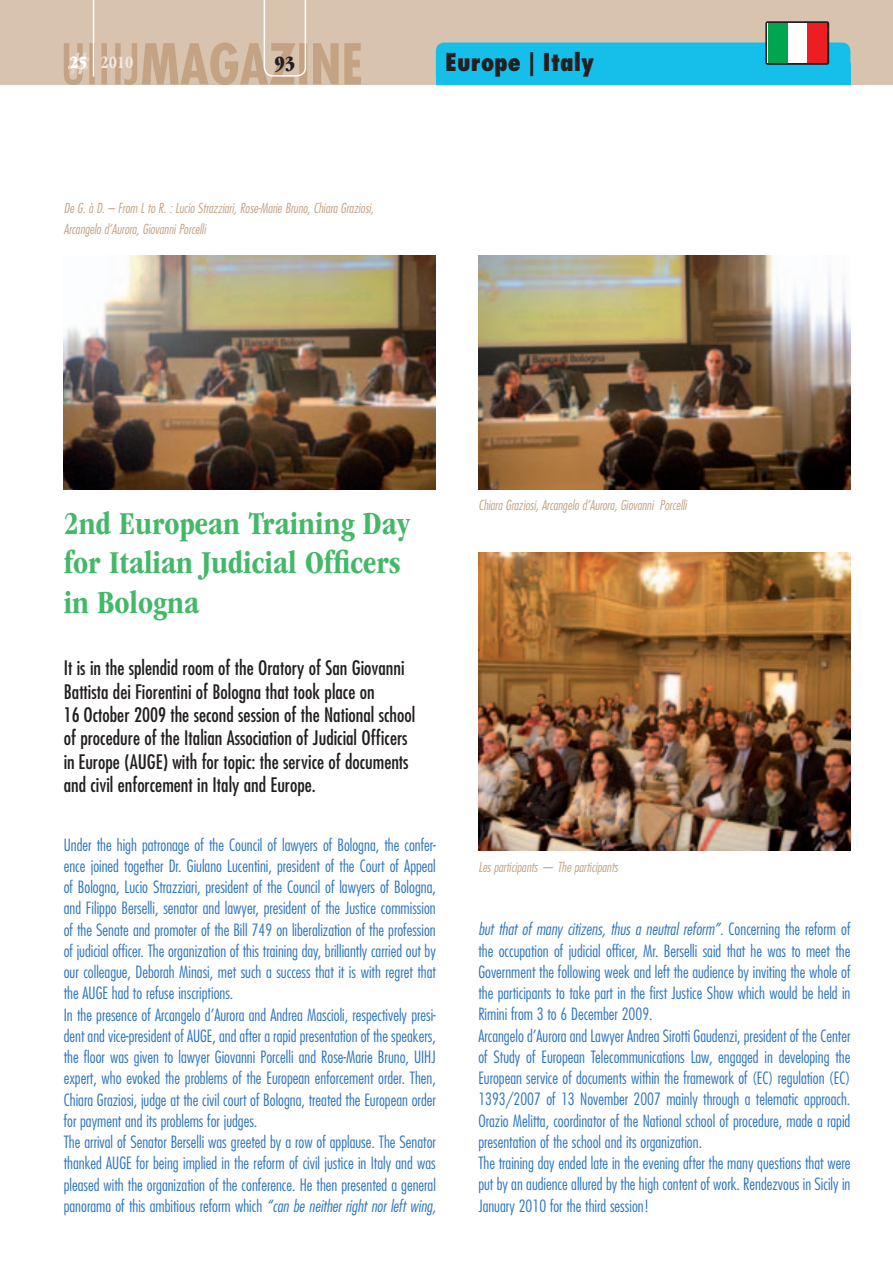
<style>
.page{position:relative;width:893px;height:1263px;background:#fff}
.page>*{position:absolute;margin:0;border:0;box-sizing:border-box;transform-origin:0 0}
.t1{font:700 condensed 33px/39.6px "ITC Garamond Std";color:#44b869}
.t2{font:800 condensed 24px "Futura Std";color:#231f20}
.t3{font:21px "ITC Garamond Std Ult Cond";color:#231f20}
.t4{font:condensed 19.5px/23.4px "Futura Std";color:#231f20}
.t5{font:700 condensed 18px "ITC Garamond Std";color:#f0e9df}
.t6{font:300 condensed 16.5px/21.3px "Futura Std";color:#2e76bc}
.t7{font:italic 300 condensed 13.5px/21.3px "Futura Std";color:#c3a384}
.s1{font-family:"ITC Garamond Std Ult Cond";font-weight:400;font-stretch:normal;color:#fff}
.s2{font-style:italic}
</style>
<div class="page">
<div style="left:0;top:0;width:893px;height:85px;background:#d8c3ae"></div>
<svg style="left:64px;top:0;width:297px;height:85px"></svg>
<div style="left:436px;top:43px;width:414px;height:42px;background:#15bfe9;border-radius:9px"></div>
<svg style="left:765px;top:21px;width:64px;height:44px"></svg>
<div style="left:768px;top:23px;width:59px;height:40px;background:#fff"></div>
<div style="left:768px;top:23px;width:19px;height:40px;background:#00a54f"></div>
<div style="left:807px;top:23px;width:20px;height:40px;background:#ee1d23"></div>
<img style="left:478px;top:255px;width:372px;height:234px">
<img style="left:478px;top:553px;width:372px;height:297px">
<img style="left:64px;top:255px;width:372px;height:234px">
<p class="t5" style="left:70px;top:52px;width:65px"><span class="s1">25</span> 2010</p>
<p class="t3" style="left:274px;top:51px;width:22px">93</p>
<p class="t7" style="left:64px;top:197px;width:311px">De G. à D. – From L to R. : Lucio Strazziari, Rose-Marie Bruno, Chiara Graziosi,<br>Arcangelo d’Aurora, Giovanni Porcelli</p>
<h2 class="t2" style="left:445px;top:47px;width:150px">Europe | Italy</h2>
<h1 class="t1" style="left:64px;top:503px;width:348px">2nd European Training Day for Italian Judicial Officers in Bologna</h1>
<p class="t4" style="left:64px;top:656px;width:353px">It is in the splendid room of the Oratory of San Giovanni Battista dei Fiorentini of Bologna that took place on<br>16 October 2009 the second session of the National school of procedure of the Italian Association of Judicial Officers in Europe (AUGE) with for topic: the service of documents and civil enforcement in Italy and Europe.</p>
<p class="t6" style="left:64px;top:834px;width:374px">Under the high patronage of the Council of lawyers of Bologna, the confer&shy;ence joined together Dr. Giulano Lucentini, president of the Court of Appeal of Bologna, Lucio Strazziari, president of the Council of lawyers of Bologna, and Filippo Berselli, senator and lawyer, president of the Justice commission of the Senate and promoter of the Bill 749 on liberalization of the profession of judicial officer. The organization of this training day, brilliantly carried out by our colleague, Deborah Minasi, met such a success that it is with regret that the AUGE had to refuse inscriptions.<br>In the presence of Arcangelo d’Aurora and Andrea Mascioli, respectively presi&shy;dent and vice-president of AUGE, and after a rapid presentation of the speakers, the floor was given to lawyer Giovanni Porcelli and Rose-Marie Bruno, UIHJ expert, who evoked the problems of the European enforcement order. Then, Chiara Graziosi, judge at the civil court of Bologna, treated the European order for payment and its problems for judges.<br>The arrival of Senator Berselli was greeted by a row of applause. The Senator thanked AUGE for being implied in the reform of civil justice in Italy and was pleased with the organization of the conference. He then presented a general panorama of this ambitious reform which <span class="s2">“can be neither right nor left wing,</span></p>
<p class="t7" style="left:478px;top:495px;width:210px">Chiara Graziosi, Arcangelo d’Aurora, Giovanni Porcelli</p>
<p class="t7" style="left:478px;top:856px;width:141px">Les participants — The participants</p>
<p class="t6" style="left:478px;top:919px;width:374px"><span class="s2">but that of many citizens, thus a neutral reform”</span>. Concerning the reform of the occupation of judicial officer, Mr. Berselli said that he was to meet the Government the following week and left the audience by inviting the whole of the participants to take part in the first Justice Show which would be held in Rimini from 3 to 6 December 2009.<br>Arcangelo d’Aurora and Lawyer Andrea Sirotti Gaudenzi, president of the Center of Study of European Telecommunications Law, engaged in developing the European service of documents within the framework of (EC) regulation (EC)<br>1393/2007 of 13 November 2007 mainly through a telematic approach.<br>Orazio Melitta, coordinator of the National school of procedure, made a rapid presentation of the school and its organization.<br>The training day ended late in the evening after the many questions that were put by an audience allured by the high content of work. Rendezvous in Sicily in January 2010 for the third session!</p>
</div>
